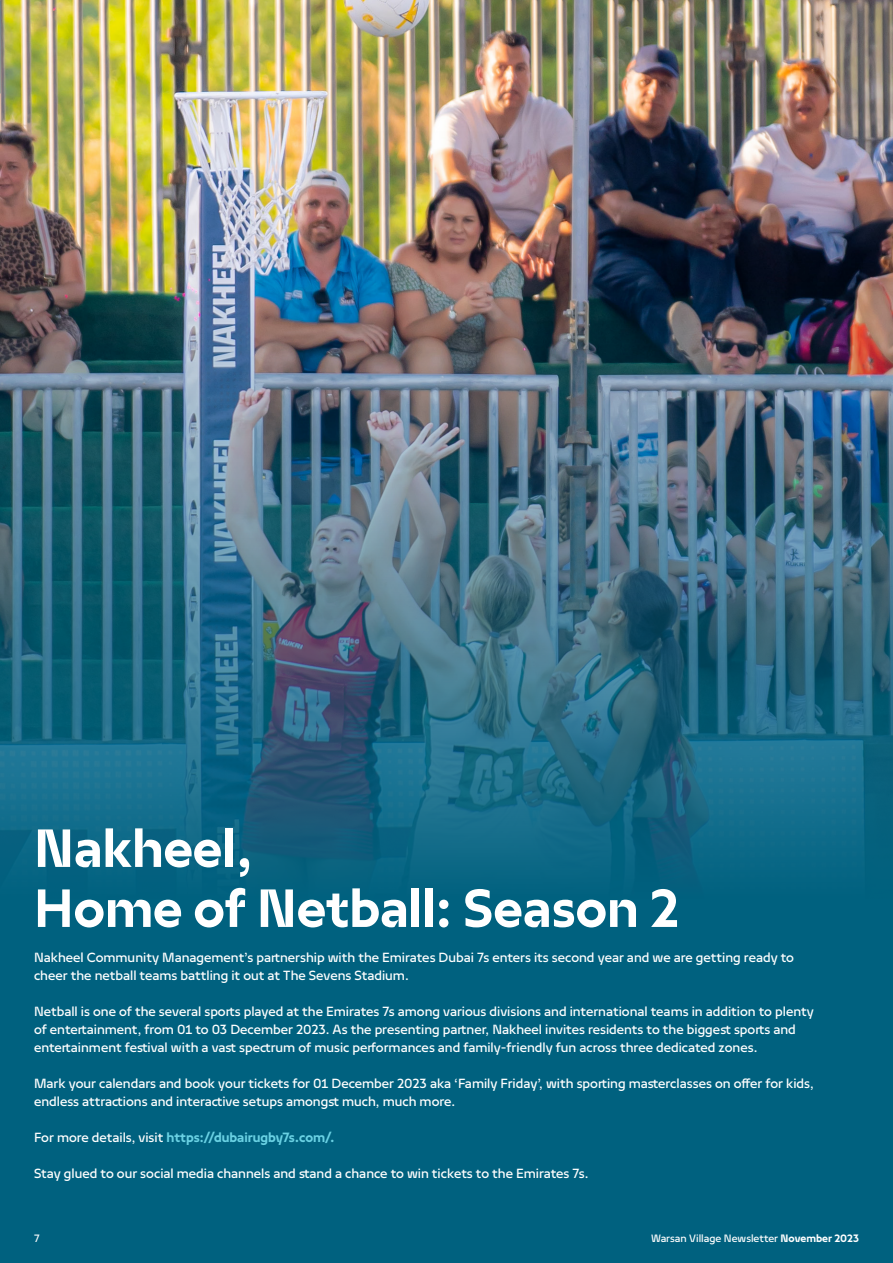
<style>
.page{position:relative;width:893px;height:1263px;background:#fff}
.page>*{position:absolute;margin:0;border:0;box-sizing:border-box;transform-origin:0 0}
.t1{font:700 60px/60px "Nakheel Headline";color:#fff}
.t2{font:15px/18px "Nakheel Text";color:#fff}
.t3{font:700 15px "Nakheel Text";color:#6ad1e3}
.t4{font:12px "Nakheel Text";color:#fff}
.s1{font-weight:400;color:#fff}
.s2{font-weight:700}
</style>
<div class="page">
<img style="left:0;top:0;width:893px;height:132px">
<img style="left:0;top:132px;width:893px;height:1131px">
<h1 class="t1" style="left:34px;top:818px;width:647px">Nakheel,<br>Home of Netball: Season 2</h1>
<p class="t2" style="left:34px;top:948px;width:762px">Nakheel Community Management’s partnership with the Emirates Dubai 7s enters its second year and we are getting ready to cheer the netball teams battling it out at The Sevens Stadium.</p>
<p class="t2" style="left:34px;top:1002px;width:781px">Netball is one of the several sports played at the Emirates 7s among various divisions and international teams in addition to plenty of entertainment, from 01 to 03 December 2023. As the presenting partner, Nakheel invites residents to the biggest sports and entertainment festival with a vast spectrum of music performances and family-friendly fun across three dedicated zones.</p>
<p class="t2" style="left:34px;top:1074px;width:781px">Mark your calendars and book your tickets for 01 December 2023 aka ‘Family Friday’, with sporting masterclasses on offer for kids, endless attractions and interactive setups amongst much, much more.</p>
<p class="t3" style="left:34px;top:1127px;width:302px"><span class="s1">For more details, visit</span> https://dubairugby7s.com/.</p>
<p class="t2" style="left:34px;top:1164px;width:556px">Stay glued to our social media channels and stand a chance to win tickets to the Emirates 7s.</p>
<p class="t4" style="left:34px;top:1230px;width:7px">7</p>
<p class="t4" style="left:651px;top:1230px;width:209px">Warsan Village Newsletter <span class="s2">November 2023</span></p>
</div>
